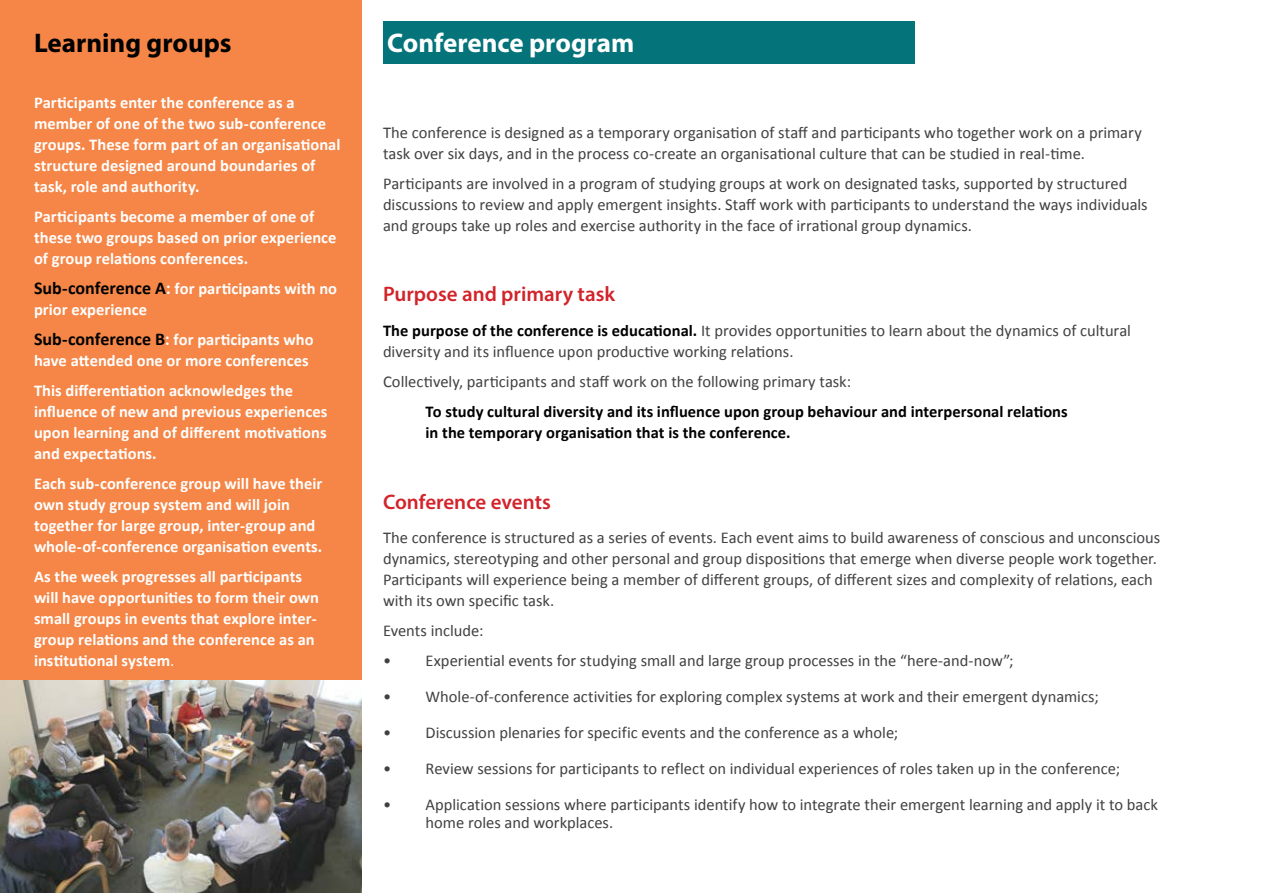
<style>
.page{position:relative;width:1263px;height:893px;background:#fff}
.page>*{position:absolute;margin:0;border:0;box-sizing:border-box;transform-origin:0 0}
.t1{font:700 27px "Myriad Pro";color:#fff}
.t2{font:700 27px "Myriad Pro";color:#000}
.t3{font:600 21px "Myriad Pro";color:#d2232a}
.t4{font:16.5px/21px "Calibri";color:#414042}
.t5{font:700 16.5px/21px "Calibri";color:#fff}
.t6{font:700 16.5px/21px "Calibri";color:#000}
.s1{font-size:18px;color:#000}
.s2{font-size:18px}
.s3{font-weight:400}
.s4{font-weight:700;color:#000}
</style>
<div class="page">
<div style="left:383px;top:21px;width:531px;height:43px;background:#04747a"></div>
<div style="left:0;top:0;width:362px;height:893px;background:#f58647"></div>
<img style="left:0;top:680px;width:361px;height:213px">
<h1 class="t2" style="left:34px;top:25px;width:199px">Learning groups</h1>
<p class="t5" style="left:34px;top:92px;width:308px">Participants enter the conference as a member of one of the two sub-conference groups. These form part of an organisational structure designed around boundaries of task, role and authority.</p>
<p class="t5" style="left:34px;top:206px;width:304px">Participants become a member of one of these two groups based on prior experience of group relations conferences.</p>
<p class="t5" style="left:34px;top:278px;width:305px"><span class="s1">Sub-conference A</span><span class="s2">:</span> for participants with no prior experience</p>
<p class="t5" style="left:34px;top:329px;width:281px"><span class="s1">Sub-conference B</span><span class="s2">:</span> for participants who have attended one or more conferences</p>
<p class="t5" style="left:34px;top:380px;width:295px">This differentiation acknowledges the influence of new and previous experiences upon learning and of different motivations and expectations.</p>
<p class="t5" style="left:34px;top:473px;width:290px">Each sub-conference group will have their own study group system and will join together for large group, inter-group and whole-of-conference organisation events.</p>
<p class="t5" style="left:34px;top:566px;width:286px">As the week progresses all participants will have opportunities to form their own small groups in events that explore inter&shy;group relations and the conference as an institutional system<span class="s3">.</span></p>
<h1 class="t1" style="left:387px;top:25px;width:248px">Conference program</h1>
<p class="t4" style="left:383px;top:122px;width:760px">The conference is designed as a temporary organisation of staff and participants who together work on a primary task over six days, and in the process co-create an organisational culture that can be studied in real-time.</p>
<p class="t4" style="left:383px;top:173px;width:766px">Participants are involved in a program of studying groups at work on designated tasks, supported by structured discussions to review and apply emergent insights. Staff work with participants to understand the ways individuals and groups take up roles and exercise authority in the face of irrational group dynamics.</p>
<p class="t3" style="left:383px;top:281px;width:234px">Purpose and primary task</p>
<p class="t4" style="left:383px;top:320px;width:749px"><span class="s4">The purpose of the conference is educational.</span> It provides opportunities to learn about the dynamics of cultural diversity and its influence upon productive working relations.</p>
<p class="t4" style="left:383px;top:371px;width:470px">Collectively, participants and staff work on the following primary task:</p>
<p class="t6" style="left:425px;top:401px;width:644px">To study cultural diversity and its influence upon group behaviour and interpersonal relations in the temporary organisation that is the conference.</p>
<p class="t3" style="left:383px;top:488px;width:169px">Conference events</p>
<p class="t4" style="left:383px;top:527px;width:779px">The conference is structured as a series of events. Each event aims to build awareness of conscious and unconscious dynamics, stereotyping and other personal and group dispositions that emerge when diverse people work together.<br>Participants will experience being a member of different groups, of different sizes and complexity of relations, each with its own specific task.</p>
<p class="t4" style="left:383px;top:620px;width:102px">Events include:</p>
<p class="t4" style="left:383px;top:650px;width:632px">• Experiential events for studying small and large group processes in the “here-and-now”;</p>
<p class="t4" style="left:383px;top:686px;width:717px">• Whole-of-conference activities for exploring complex systems at work and their emergent dynamics;</p>
<p class="t4" style="left:383px;top:722px;width:517px">• Discussion plenaries for specific events and the conference as a whole;</p>
<p class="t4" style="left:383px;top:758px;width:739px">• Review sessions for participants to reflect on individual experiences of roles taken up in the conference;</p>
<p class="t4" style="left:425px;top:796px;width:734px;line-height:18px;text-indent:-43px">• Application sessions where participants identify how to integrate their emergent learning and apply it to back home roles and workplaces.</p>
</div>
